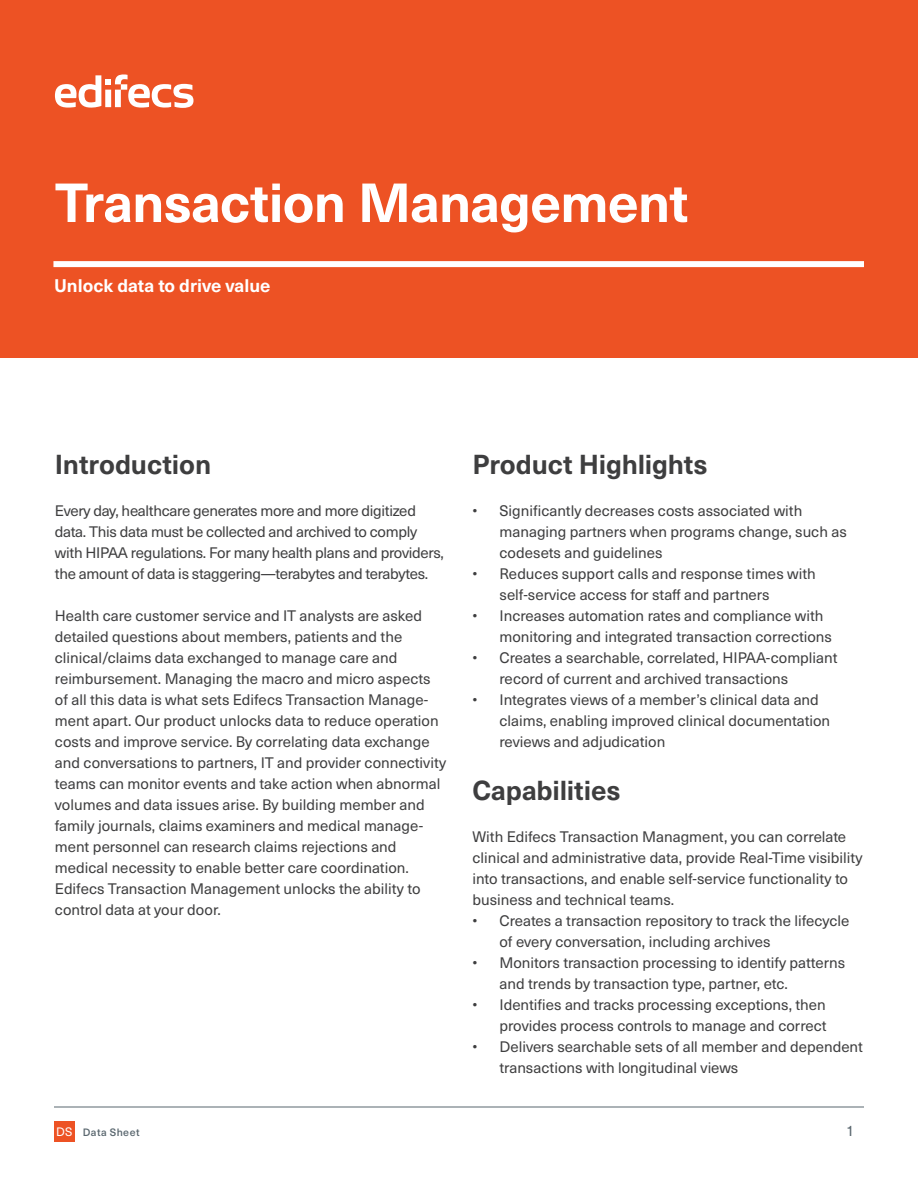
<style>
.page{position:relative;width:918px;height:1188px;background:#fff}
.page>*{position:absolute;margin:0;border:0;box-sizing:border-box;transform-origin:0 0}
.H1_Title{font:700 54px "Neue Haas Unica Pro";letter-spacing:-.015em;color:#fff}
.t1{font:700 27px "Neue Haas Unica Pro";letter-spacing:-.005em;color:#3e3e3f}
.H3_-_Title_Subhead{font:700 18px "Neue Haas Unica Pro";color:#fff}
.body_copy{font:15px/21px "Neue Haas Unica Pro";color:#3e3e3f}
.body_copy-2{font:15px/21px "Neue Haas Unica Pro";letter-spacing:-.02em;color:#3e3e3f}
.t2{font:15px "Neue Haas Unica Pro";color:#59666e}
.t3{font:500 10.5px "Neue Haas Unica Pro";letter-spacing:.045em;color:#59666e}
.s1{font-weight:400;font-size:12px;color:#fff}
</style>
<div class="page">
<hr style="left:54px;top:1107px;width:810px;height:1px;background:#59666e">
<div style="left:54px;top:1121px;width:21px;height:21px;background:#ed5224"></div>
<div style="left:0;top:0;width:918px;height:358px;background:#ed5224"></div>
<div style="left:53px;top:261px;width:811px;height:6px;background:#fff"></div>
<svg style="left:55px;top:74px;width:138px;height:34px"></svg>
<p class="H1_Title" style="left:55px;top:170px;width:635px">Transaction Management</p>
<p class="H3_-_Title_Subhead" style="left:54px;top:275px;width:218px">Unlock data to drive value</p>
<h2 class="t1" style="left:55px;top:448px;width:158px">Introduction</h2>
<p class="body_copy-2" style="left:55px;top:500px;width:390px">Every day, healthcare generates more and more digitized data. This data must be collected and archived to comply with HIPAA regulations. For many health plans and providers, the amount of data is staggering—terabytes and terabytes.</p>
<p class="body_copy" style="left:55px;top:605px;width:393px">Health care customer service and IT analysts are asked detailed questions about members, patients and the clinical/claims data exchanged to manage care and reimbursement. Managing the macro and micro aspects of all this data is what sets Edifecs Transaction Manage&shy;ment apart. Our product unlocks data to reduce operation costs and improve service. By correlating data exchange and conversations to partners, IT and provider connectivity teams can monitor events and take action when abnormal volumes and data issues arise. By building member and family journals, claims examiners and medical manage&shy;ment personnel can research claims rejections and medical necessity to enable better care coordination.<br>Edifecs Transaction Management unlocks the ability to control data at your door.</p>
<h2 class="t1" style="left:472px;top:448px;width:237px">Product Highlights</h2>
<p class="body_copy" style="left:500px;top:500px;width:349px;text-indent:-27px">• Significantly decreases costs associated with managing partners when programs change, such as codesets and guidelines</p>
<p class="body_copy" style="left:500px;top:563px;width:318px;text-indent:-27px">• Reduces support calls and response times with self-service access for staff and partners</p>
<p class="body_copy" style="left:500px;top:605px;width:334px;text-indent:-27px">• Increases automation rates and compliance with monitoring and integrated transaction corrections</p>
<p class="body_copy" style="left:500px;top:647px;width:340px;text-indent:-27px">• Creates a searchable, correlated, HIPAA-compliant record of current and archived transactions</p>
<p class="body_copy" style="left:500px;top:689px;width:332px;text-indent:-27px">• Integrates views of a member’s clinical data and claims, enabling improved clinical documentation reviews and adjudication</p>
<h2 class="t1" style="left:472px;top:773px;width:149px">Capabilities</h2>
<p class="body_copy" style="left:472px;top:826px;width:391px">With Edifecs Transaction Managment, you can correlate clinical and administrative data, provide Real-Time visibility into transactions, and enable self-service functionality to business and technical teams.</p>
<p class="body_copy" style="left:500px;top:910px;width:351px;text-indent:-27px">• Creates a transaction repository to track the lifecycle of every conversation, including archives</p>
<p class="body_copy" style="left:500px;top:952px;width:347px;text-indent:-27px">• Monitors transaction processing to identify patterns and trends by transaction type, partner, etc.</p>
<p class="body_copy" style="left:472px;top:994px;width:356px;text-align:right">• Identifies and tracks processing exceptions, then provides process controls to manage and correct</p>
<p class="body_copy" style="left:500px;top:1036px;width:365px;text-indent:-27px">• Delivers searchable sets of all member and dependent transactions with longitudinal views</p>
<p class="t3" style="left:56px;top:1125px;width:85px"><span class="s1">DS</span> Data Sheet</p>
<p class="t2" style="left:846px;top:1121px;width:10px">1</p>
</div>
